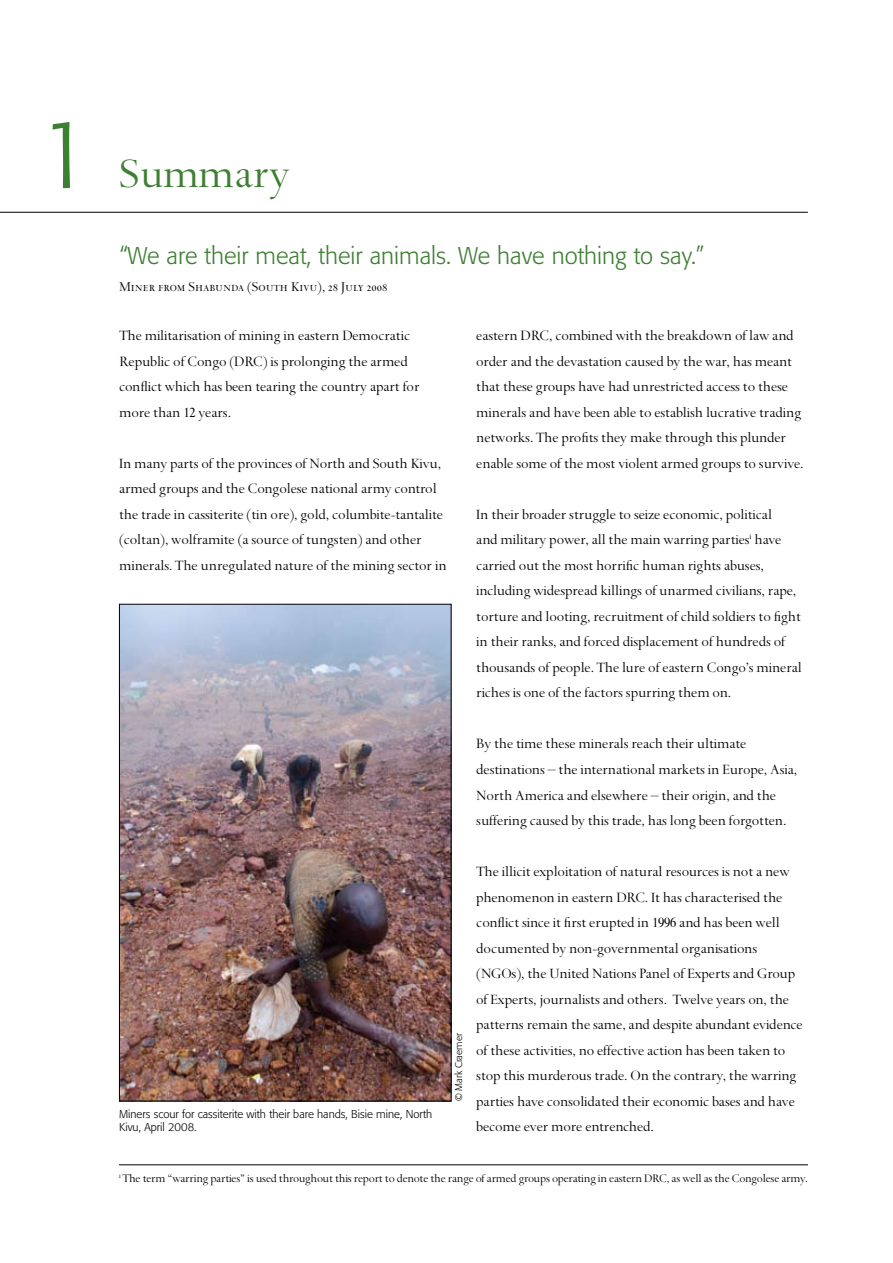
<style>
.page{position:relative;width:893px;height:1263px;background:#fff}
.page>*{position:absolute;margin:0;border:0;box-sizing:border-box;transform-origin:0 0}
.t1{font:46.5px "Spectrum";color:#3e8033}
.t2{font:300 24px "Formata BQ";color:#3e8033}
.t3{font:15.75px/25.5px "Spectrum";letter-spacing:-.01em;color:#000}
.t4{font:15px "Spectrum MT SC";color:#000}
.t5{font:12.75px "Spectrum";letter-spacing:-.02em;color:#000}
.t6{font:300 11.25px/13.5px "Formata BQ";color:#000}
.t7{font:300 9.75px "Formata BQ";color:#000}
.s1{font-family:"Formata BQ";font-weight:300;font-size:96px}
</style>
<div class="page">
<hr style="left:119px;top:1164px;width:689px;height:1px;background:#000">
<hr style="left:0;top:212px;width:808px;height:1px;background:#000">
<img style="left:121px;top:606px;width:328px;height:493px">
<h1 class="t1" style="left:36px;top:149px;width:256px"><span class="s1">1</span> Summary</h1>
<h2 class="t2" style="left:119px;top:241px;width:587px">“We are their meat, their animals. We have nothing to say.”</h2>
<p class="t4" style="left:119px;top:279px;width:270px">Miner from Shabunda (South Kivu), 28 July 2008</p>
<p class="t3" style="left:119px;top:323px;width:302px">The militarisation of mining in eastern Democratic Republic of Congo (DRC) is prolonging the armed conflict which has been tearing the country apart for more than 12 years.</p>
<p class="t3" style="left:119px;top:451px;width:329px">In many parts of the provinces of North and South Kivu, armed groups and the Congolese national army control the trade in cassiterite (tin ore), gold, columbite-tantalite (coltan), wolframite (a source of tungsten) and other minerals. The unregulated nature of the mining sector in</p>
<p class="t6" style="left:119px;top:1107px;width:315px">Miners scour for cassiterite with their bare hands, Bisie mine, North<br>Kivu, April 2008.</p>
<p class="t7" style="left:453px;top:1101px;width:69px;rotate:-90deg">© Mark Craemer</p>
<p class="t3" style="left:476px;top:323px;width:329px">eastern DRC, combined with the breakdown of law and order and the devastation caused by the war, has meant that these groups have had unrestricted access to these minerals and have been able to establish lucrative trading networks. The profits they make through this plunder enable some of the most violent armed groups to survive.</p>
<p class="t3" style="left:476px;top:502px;width:327px">In their broader struggle to seize economic, political<br>and military power, all the main warring parties<sup>i</sup> have carried out the most horrific human rights abuses, including widespread killings of unarmed civilians, rape, torture and looting, recruitment of child soldiers to fight in their ranks, and forced displacement of hundreds of thousands of people. The lure of eastern Congo’s mineral riches is one of the factors spurring them on.</p>
<p class="t3" style="left:476px;top:731px;width:323px">By the time these minerals reach their ultimate destinations – the international markets in Europe, Asia, North America and elsewhere – their origin, and the suffering caused by this trade, has long been forgotten.</p>
<p class="t3" style="left:476px;top:859px;width:328px">The illicit exploitation of natural resources is not a new phenomenon in eastern DRC. It has characterised the conflict since it first erupted in 1996 and has been well documented by non-governmental organisations (NGOs), the United Nations Panel of Experts and Group of Experts, journalists and others. Twelve years on, the patterns remain the same, and despite abundant evidence of these activities, no effective action has been taken to stop this murderous trade. On the contrary, the warring parties have consolidated their economic bases and have become ever more entrenched.</p>
<p class="t5" style="left:119px;top:1172px;width:690px"><sup>i</sup> The term “warring parties” is used throughout this report to denote the range of armed groups operating in eastern DRC, as well as the Congolese army.</p>
</div>
